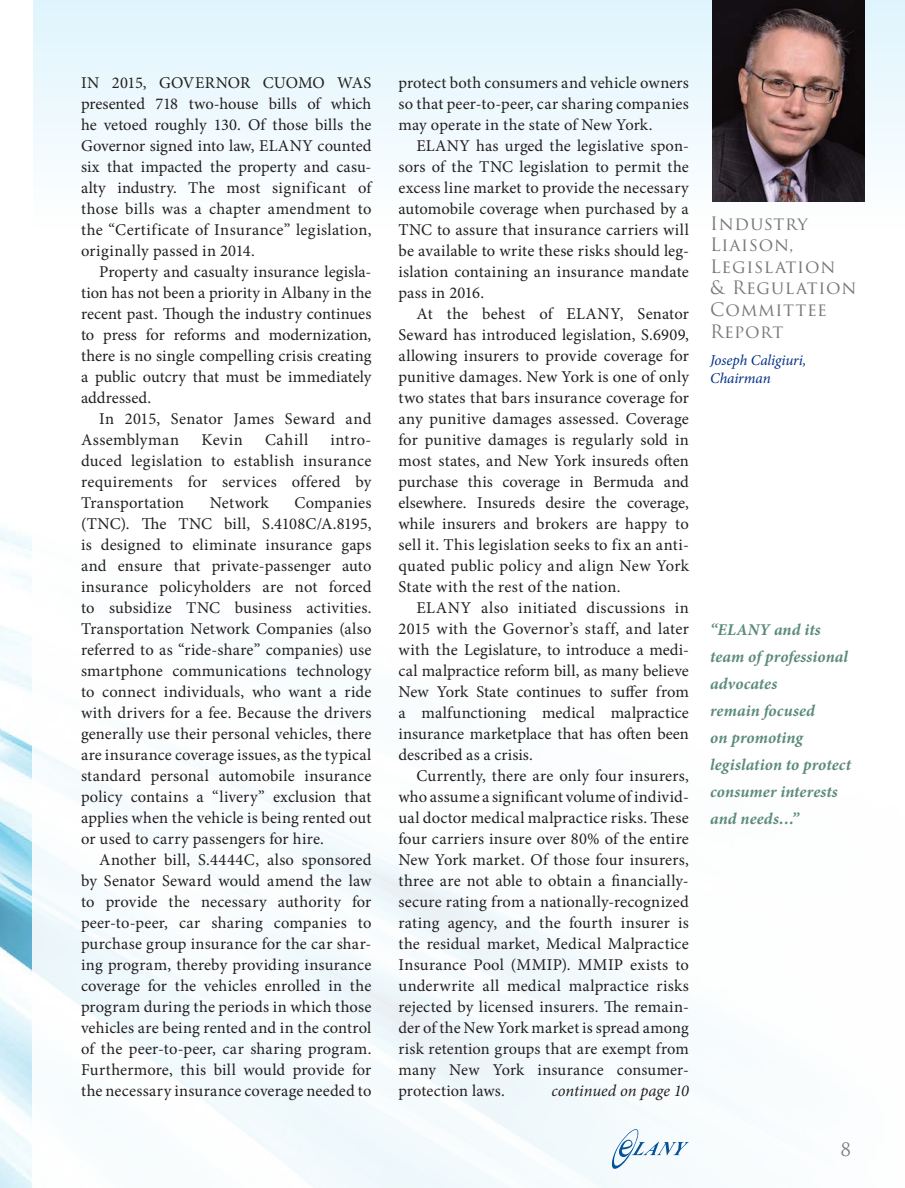
<style>
.page{position:relative;width:905px;height:1188px;background:#fff}
.page>*{position:absolute;margin:0;border:0;box-sizing:border-box;transform-origin:0 0}
.committeeh1{font:18px/21.6px "Trajan Pro 3";letter-spacing:.04em;color:#77787b}
.rh{font:18px "Trajan Pro 3";color:#77787b}
.text{font:16.5px/21px "Minion Pro";letter-spacing:.01em;color:#231f20;text-align:justify}
.text_first{font:16.5px/21px "Minion Pro";letter-spacing:.02em;color:#231f20;text-align:justify}
.pullquote{font:italic 700 16.5px/27px "Minion Pro";letter-spacing:.005em;color:#5c8b7a}
.text-2{font:italic 16.5px "Minion Pro";color:#231f20}
.byline{font:italic 15px/18px "Minion Pro";letter-spacing:-.01em;color:#002f87}
</style>
<div class="page">
<img style="left:0;top:529px;width:32px;height:659px">
<div style="left:33px;top:0;width:871px;height:234px;background:linear-gradient(to bottom,#def4fd,#fffffe)"></div>
<svg style="left:610px;top:1128px;width:79px;height:43px"></svg>
<img style="left:712px;top:0;width:152px;height:202px">
<p class="text_first" style="left:81px;top:72px;width:292px">IN 2015, GOVERNOR CUOMO WAS presented 718 two-house bills of which he vetoed roughly 130. Of those bills the Governor signed into law, ELANY counted six that impacted the property and casu&shy;alty industry. The most significant of those bills was a chapter amendment to the “Certificate of Insurance” legislation, originally passed in 2014.</p>
<p class="text" style="left:81px;top:261px;width:292px;text-indent:18px">Property and casualty insurance legisla&shy;tion has not been a priority in Albany in the recent past. Though the industry continues to press for reforms and modernization, there is no single compelling crisis creating a public outcry that must be immediately addressed.</p>
<p class="text" style="left:81px;top:408px;width:292px;text-indent:18px">In 2015, Senator James Seward and<br>Assemblyman</p>
<p class="text" style="left:201px;top:429px;width:43px">Kevin</p>
<p class="text" style="left:265px;top:429px;width:45px">Cahill</p>
<p class="text" style="left:81px;top:429px;width:292px;text-indent:249px">intro&shy;duced legislation to establish insurance requirements for services offered by Transportation</p>
<p class="text" style="left:210px;top:492px;width:61px">Network</p>
<p class="text" style="left:81px;top:492px;width:292px;text-indent:213px">Companies (TNC). The TNC bill, S.4108C/A.8195, is designed to eliminate insurance gaps and ensure that private-passenger auto insurance policyholders are not forced to subsidize TNC business activities.<br>Transportation Network Companies (also referred to as “ride-share” companies) use smartphone communications technology to connect individuals, who want a ride with drivers for a fee. Because the drivers generally use their personal vehicles, there are insurance coverage issues, as the typical standard personal automobile insurance policy contains a “livery” exclusion that applies when the vehicle is being rented out or used to carry passengers for hire.</p>
<p class="text" style="left:81px;top:849px;width:292px;text-indent:18px">Another bill, S.4444C, also sponsored by Senator Seward would amend the law to provide the necessary authority for peer-to-peer, car sharing companies to purchase group insurance for the car shar&shy;ing program, thereby providing insurance coverage for the vehicles enrolled in the program during the periods in which those vehicles are being rented and in the control of the peer-to-peer, car sharing program.<br>Furthermore, this bill would provide for the necessary insurance coverage needed to</p>
<p class="text" style="left:398px;top:72px;width:292px">protect both consumers and vehicle owners so that peer-to-peer, car sharing companies may operate in the state of New York.</p>
<p class="text" style="left:398px;top:135px;width:292px;text-indent:18px">ELANY has urged the legislative spon&shy;sors of the TNC legislation to permit the excess line market to provide the necessary automobile coverage when purchased by a TNC to assure that insurance carriers will be available to write these risks should leg&shy;islation containing an insurance mandate pass in 2016.</p>
<p class="text" style="left:398px;top:303px;width:292px;text-indent:18px">At the behest of ELANY, Senator Seward has introduced legislation, S.6909, allowing insurers to provide coverage for punitive damages. New York is one of only two states that bars insurance coverage for any punitive damages assessed. Coverage for punitive damages is regularly sold in most states, and New York insureds often purchase this coverage in Bermuda and elsewhere. Insureds desire the coverage, while insurers and brokers are happy to sell it. This legislation seeks to fix an anti&shy;quated public policy and align New York State with the rest of the nation.</p>
<p class="text" style="left:398px;top:597px;width:292px;text-indent:18px">ELANY also initiated discussions in 2015 with the Governor’s staff, and later with the Legislature, to introduce a medi&shy;cal malpractice reform bill, as many believe New York State continues to suffer from a malfunctioning medical malpractice insurance marketplace that has often been described as a crisis.</p>
<p class="text" style="left:398px;top:765px;width:292px;text-indent:18px">Currently, there are only four insurers, who assume a significant volume of individ&shy;ual doctor medical malpractice risks. These four carriers insure over 80% of the entire New York market. Of those four insurers, three are not able to obtain a financially&shy;secure rating from a nationally-recognized rating agency, and the fourth insurer is the residual market, Medical Malpractice Insurance Pool (MMIP). MMIP exists to underwrite all medical malpractice risks rejected by licensed insurers. The remain&shy;der of the New York market is spread among risk retention groups that are exempt from many New York insurance consumer&shy;protection laws.</p>
<p class="text-2" style="left:551px;top:1079px;width:139px">continued on page 10</p>
<p class="committeeh1" style="left:710px;top:213px;width:148px">Industry<br>Liaison,<br>Legislation<br>&amp; Regulation<br>Committee<br>Report</p>
<p class="byline" style="left:710px;top:351px;width:98px">Joseph Caligiuri,<br>Chairman</p>
<p class="pullquote" style="left:710px;top:616px;width:142px">“ELANY and its team of professional advocates<br>remain focused<br>on promoting legislation to protect consumer interests and needs…”</p>
<p class="rh" style="left:840px;top:1137px;width:12px">8</p>
</div>
